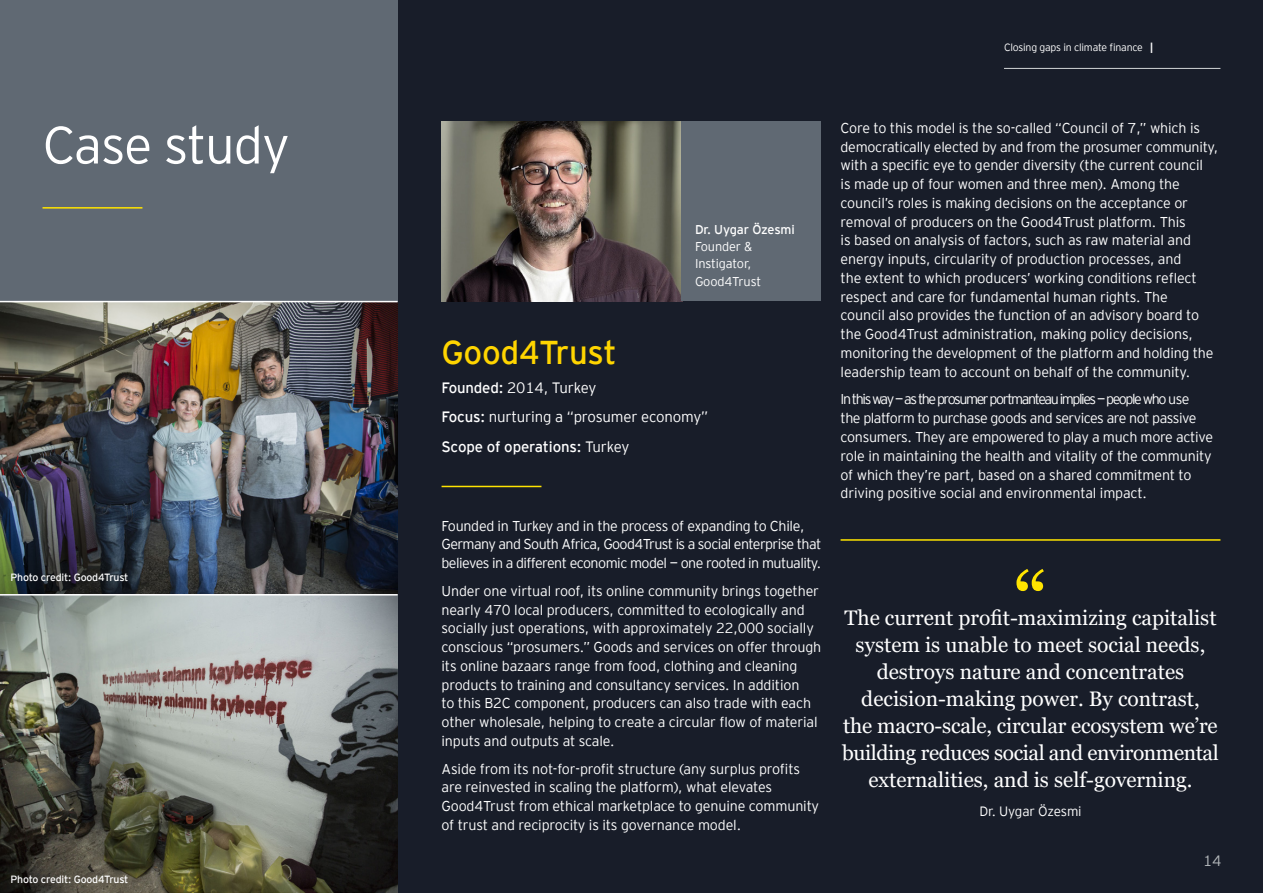
<style>
.page{position:relative;width:1263px;height:893px;background:#181d29}
.page>*{position:absolute;margin:0;border:0;box-sizing:border-box;transform-origin:0 0}
.t1{font:84px "Georgia Pro";color:#ffe400}
.t2{font:300 52.5px "EY Interstate";letter-spacing:-.03em;color:#fff}
.t3{font:33px "EY Interstate";letter-spacing:-.01em;color:#ffd500}
.t4{font:21px/27px "Georgia Pro";color:#fff;text-align:center}
.t5{font:300 15px/29.2px "EY Interstate";letter-spacing:-.01em;color:#fff}
.t6{font:300 15px "EY Interstate";color:#b5b9bc}
.t7{font:300 14.25px/18.8px "EY Interstate";letter-spacing:-.01em;color:#fff}
.t8{font:300 14.25px/18.8px "EY Interstate";letter-spacing:-.04em;color:#fff}
.t9{font:300 13.5px "EY Interstate";letter-spacing:-.01em;color:#fff}
.t10{font:300 12.75px/17.2px "EY Interstate";letter-spacing:-.01em;color:#fff}
.t11{font:12.75px "EY Interstate";letter-spacing:-.01em;color:#fff}
.t12{font:10.5px "EY Interstate";letter-spacing:-.02em;color:#fff}
.t13{font:300 10.5px "EY Interstate";letter-spacing:-.02em;color:#fff}
.s1{font-weight:700}
.s2{font-weight:400}
</style>
<div class="page">
<img style="left:0;top:302px;width:398px;height:591px">
<img style="left:441px;top:122px;width:240px;height:179px">
<div style="left:0;top:0;width:398px;height:301px;background:#606973"></div>
<div style="left:681px;top:121px;width:140px;height:180px;background:#606973"></div>
<hr style="left:0;top:594px;width:398px;height:2px;background:#fff">
<hr style="left:441px;top:486px;width:100px;height:1px;background:#ffe400">
<hr style="left:0;top:301px;width:398px;height:1px;background:#fff">
<hr style="left:43px;top:207px;width:99px;height:2px;background:#ffe400">
<hr style="left:840px;top:539px;width:380px;height:2px;background:#ffe400">
<hr style="left:1004px;top:68px;width:216px;height:1px;background:#d3d6d8">
<h2 class="t2" style="left:43px;top:108px;width:249px">Case study</h2>
<p class="t12" style="left:11px;top:570px;width:119px">Photo credit: Good4Trust</p>
<p class="t12" style="left:11px;top:872px;width:119px">Photo credit: Good4Trust</p>
<p class="t13" style="left:1004px;top:40px;width:151px">Closing gaps in climate finance <span class="s1">|</span></p>
<p class="t11" style="left:695px;top:220px;width:101px">Dr. Uygar Özesmi</p>
<p class="t10" style="left:695px;top:237px;width:68px">Founder &amp;<br>Instigator,<br>Good4Trust</p>
<h3 class="t3" style="left:441px;top:329px;width:177px">Good4Trust</h3>
<p class="t5" style="left:441px;top:372px;width:268px"><span class="s2">Founded:</span> 2014, Turkey<br><span class="s2">Focus:</span> nurturing a “prosumer economy”<br><span class="s2">Scope of operations:</span> Turkey</p>
<p class="t8" style="left:441px;top:515px;width:381px">Founded in Turkey and in the process of expanding to Chile,<br>Germany and South Africa, Good4Trust is a social enterprise that believes in a different economic model — one rooted in mutuality.</p>
<p class="t7" style="left:441px;top:580px;width:381px">Under one virtual roof, its online community brings together nearly 470 local producers, committed to ecologically and socially just operations, with approximately 22,000 socially conscious “prosumers.” Goods and services on offer through its online bazaars range from food, clothing and cleaning products to training and consultancy services. In addition<br>to this B2C component, producers can also trade with each other wholesale, helping to create a circular flow of material inputs and outputs at scale.</p>
<p class="t7" style="left:441px;top:758px;width:379px">Aside from its not-for-profit structure (any surplus profits are reinvested in scaling the platform), what elevates Good4Trust from ethical marketplace to genuine community of trust and reciprocity is its governance model.</p>
<p class="t7" style="left:840px;top:118px;width:379px">Core to this model is the so-called “Council of 7,” which is democratically elected by and from the prosumer community, with a specific eye to gender diversity (the current council<br>is made up of four women and three men). Among the council’s roles is making decisions on the acceptance or removal of producers on the Good4Trust platform. This<br>is based on analysis of factors, such as raw material and energy inputs, circularity of production processes, and<br>the extent to which producers’ working conditions reflect respect and care for fundamental human rights. The<br>council also provides the function of an advisory board to the Good4Trust administration, making policy decisions, monitoring the development of the platform and holding the leadership team to account on behalf of the community.</p>
<p class="t7" style="left:840px;top:389px;width:374px">In this way — as the prosumer portmanteau implies — people who use<br>the platform to purchase goods and services are not passive consumers. They are empowered to play a much more active role in maintaining the health and vitality of the community of which they’re part, based on a shared commitment to driving positive social and environmental impact.</p>
<h1 class="t1" style="left:1013px;top:554px;width:36px">“</h1>
<h3 class="t4" style="left:844px;top:605px;width:374px">The current profit-maximizing capitalist</h3>
<p class="t4" style="left:842px;top:632px;width:378px">system is unable to meet social needs, destroys nature and concentrates decision-making power. By contrast,<br>the macro-scale, circular ecosystem we’re building reduces social and environmental externalities, and is self-governing.</p>
<p class="t9" style="left:979px;top:801px;width:104px">Dr. Uygar Özesmi</p>
<p class="t6" style="left:1203px;top:850px;width:20px">14</p>
</div>
